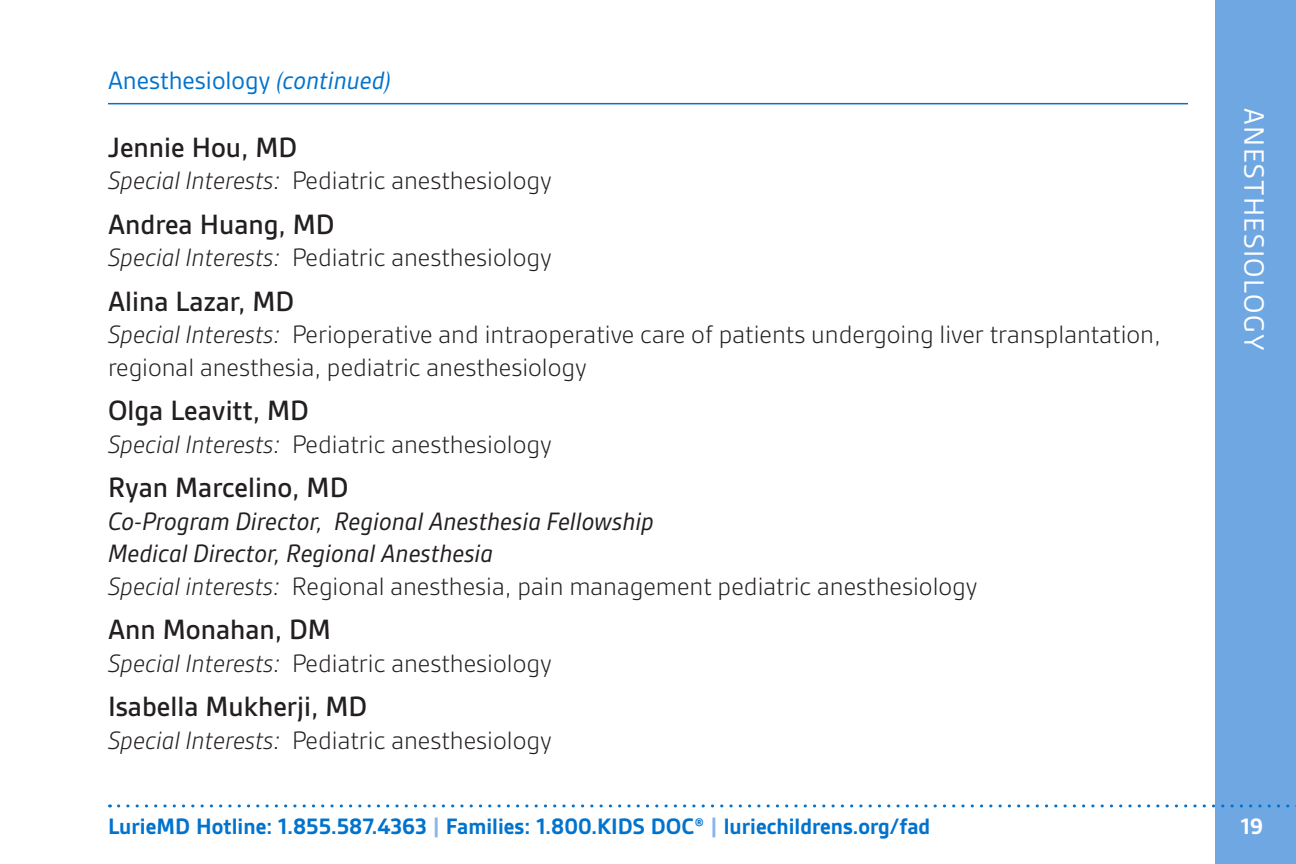
<style>
.page{position:relative;width:1296px;height:864px;background:#fff}
.page>*{position:absolute;margin:0;border:0;box-sizing:border-box;transform-origin:0 0}
.t1{font:500 30px "Gesta";color:#231f20}
.t2{font:30px "Gesta";letter-spacing:.05em;color:#fff}
.t3{font:300 27px/32.4px "Gesta";color:#231f20}
.t4{font:italic 27px/32.4px "Gesta";color:#231f20}
.t5{font:27px "Gesta";color:#0073ce}
.t6{font:700 24px "Gesta";color:#0073ce}
.t7{font:700 24px "Gesta";color:#fff}
.s1{font-style:italic}
.s2{font-weight:300}
.s3{font-weight:300;font-style:normal}
.s4{color:#8bb5e8}
</style>
<div class="page">
<div style="left:1215px;top:0;width:81px;height:864px;background:#6fa7e3"></div>
<svg style="left:118px;top:804px;width:1178px;height:3px"></svg>
<hr style="left:108px;top:103px;width:1080px;height:1px;background:#0073ce">
<p class="t5" style="left:108px;top:66px;width:285px">Anesthesiology <span class="s1">(continued)</span></p>
<p class="t1" style="left:108px;top:131px;width:191px">Jennie Hou, MD</p>
<p class="t3" style="left:108px;top:165px;width:445px"><span class="s1">Special Interests:</span> Pediatric anesthesiology</p>
<p class="t1" style="left:108px;top:208px;width:228px">Andrea Huang, MD</p>
<p class="t3" style="left:108px;top:242px;width:445px"><span class="s1">Special Interests:</span> Pediatric anesthesiology</p>
<p class="t1" style="left:108px;top:285px;width:188px">Alina Lazar, MD</p>
<p class="t3" style="left:108px;top:319px;width:1054px"><span class="s1">Special Interests:</span> Perioperative and intraoperative care of patients undergoing liver transplantation, regional anesthesia, pediatric anesthesiology</p>
<p class="t1" style="left:108px;top:395px;width:202px">Olga Leavitt, MD</p>
<p class="t3" style="left:108px;top:428px;width:445px"><span class="s1">Special Interests:</span> Pediatric anesthesiology</p>
<p class="t1" style="left:108px;top:472px;width:242px">Ryan Marcelino, MD</p>
<p class="t4" style="left:108px;top:505px;width:871px">Co-Program Director, Regional Anesthesia Fellowship<br>Medical Director, Regional Anesthesia<br><span class="s2">Special interests:</span> <span class="s3">Regional anesthesia, pain management pediatric anesthesiology</span></p>
<p class="t1" style="left:108px;top:613px;width:224px">Ann Monahan, DM</p>
<p class="t3" style="left:108px;top:647px;width:445px"><span class="s1">Special Interests:</span> Pediatric anesthesiology</p>
<p class="t1" style="left:108px;top:691px;width:261px">Isabella Mukherji, MD</p>
<p class="t3" style="left:108px;top:724px;width:445px"><span class="s1">Special Interests:</span> Pediatric anesthesiology</p>
<p class="t2" style="left:1270px;top:108px;width:244px;rotate:90deg">ANESTHESIOLOGY</p>
<p class="t6" style="left:108px;top:814px;width:824px">LurieMD Hotline: 1.855.587.4363 <span class="s4">|</span> Families: 1.800.KIDS DOC® <span class="s4">|</span> luriechildrens.org/fad</p>
<p class="t7" style="left:1241px;top:814px;width:24px">19</p>
</div>
